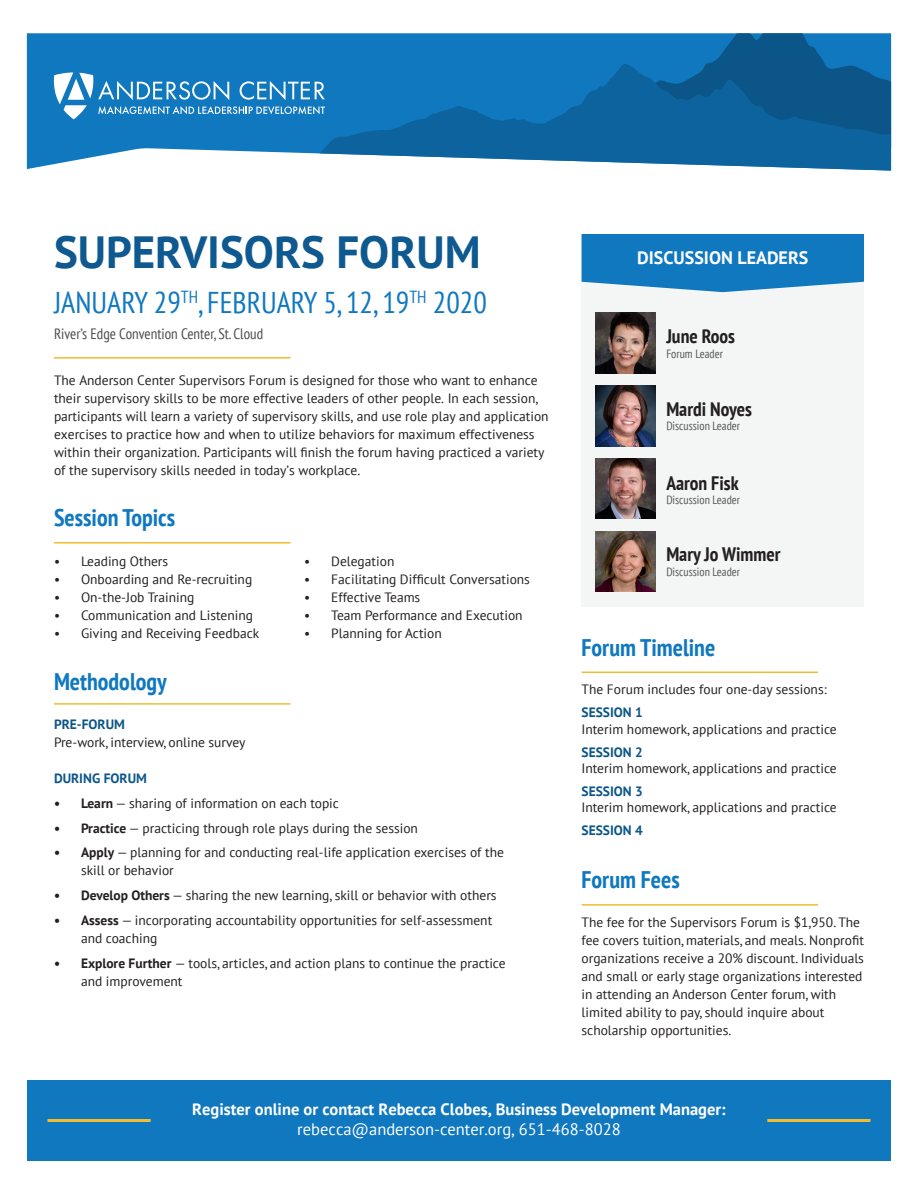
<style>
.page{position:relative;width:918px;height:1188px;background:#fff}
.page>*{position:absolute;margin:0;border:0;box-sizing:border-box;transform-origin:0 0}
.t1{font:700 45px "PT Sans";color:#0e598f}
.t2{font:condensed 30px "PT Sans";color:#1078bf}
.t3{font:700 condensed 24px "PT Sans";color:#1078bf}
.t4{font:700 condensed 19.5px "PT Sans";color:#231f20}
.t5{font:700 18px "PT Sans";color:#fff}
.t6{font:700 16.5px "PT Sans";color:#fff}
.t7{font:16.5px "PT Sans";color:#fff}
.t8{font:condensed 15px "PT Sans";color:#4b4c4d}
.Paragraph_Style_1{font:13.5px/18px "PT Sans";color:#231f20}
.t9{font:700 13.5px "PT Sans";color:#0c5688}
.t10{font:condensed 12px "PT Sans";color:#57585a}
.s1{font-weight:700}
</style>
<div class="page">
<hr style="left:54px;top:703px;width:237px;height:2px;background:#f2bd2d">
<hr style="left:54px;top:542px;width:237px;height:2px;background:#f2bd2d">
<div style="left:582px;top:234px;width:282px;height:373px;background:#f3f6f4"></div>
<div style="left:27px;top:1080px;width:864px;height:81px;background:#1078bf"></div>
<svg style="left:582px;top:234px;width:282px;height:58px"></svg>
<hr style="left:54px;top:357px;width:237px;height:2px;background:#f2bd2d">
<hr style="left:582px;top:904px;width:236px;height:2px;background:#f2bd2d">
<hr style="left:582px;top:672px;width:236px;height:1px;background:#f2bd2d">
<hr style="left:767px;top:1119px;width:103px;height:3px;background:#f2bd2d">
<hr style="left:48px;top:1119px;width:103px;height:3px;background:#f2bd2d">
<img style="left:595px;top:313px;width:61px;height:60px">
<img style="left:595px;top:386px;width:61px;height:60px">
<img style="left:595px;top:458px;width:61px;height:61px">
<img style="left:595px;top:531px;width:61px;height:61px">
<svg style="left:27px;top:33px;width:550px;height:136px;fill:#1078bf"></svg>
<svg style="left:577px;top:33px;width:314px;height:31px"></svg>
<svg style="left:319px;top:64px;width:572px;height:107px;fill:#0d639e"></svg>
<svg style="left:54px;top:72px;width:271px;height:47px"></svg>
<p class="t1" style="left:54px;top:222px;width:428px">SUPERVISORS FORUM</p>
<p class="t2" style="left:54px;top:283px;width:434px">JANUARY 29<sup>TH</sup>, FEBRUARY 5, 12, 19<sup>TH</sup> 2020</p>
<p class="t8" style="left:54px;top:324px;width:211px">River’s Edge Convention Center, St. Cloud</p>
<p class="Paragraph_Style_1" style="left:54px;top:371px;width:496px">The Anderson Center Supervisors Forum is designed for those who want to enhance their supervisory skills to be more effective leaders of other people. In each session, participants will learn a variety of supervisory skills, and use role play and application exercises to practice how and when to utilize behaviors for maximum effectiveness within their organization. Participants will finish the forum having practiced a variety of the supervisory skills needed in today’s workplace.</p>
<p class="t3" style="left:54px;top:502px;width:123px">Session Topics</p>
<p class="Paragraph_Style_1" style="left:54px;top:552px;width:116px">• Leading Others</p>
<p class="Paragraph_Style_1" style="left:54px;top:570px;width:200px">• Onboarding and Re-recruiting</p>
<p class="Paragraph_Style_1" style="left:54px;top:588px;width:142px">• On-the-Job Training</p>
<p class="Paragraph_Style_1" style="left:54px;top:606px;width:201px">• Communication and Listening</p>
<p class="Paragraph_Style_1" style="left:54px;top:624px;width:207px">• Giving and Receiving Feedback</p>
<p class="Paragraph_Style_1" style="left:304px;top:552px;width:92px">• Delegation</p>
<p class="Paragraph_Style_1" style="left:304px;top:570px;width:227px">• Facilitating Difficult Conversations</p>
<p class="Paragraph_Style_1" style="left:304px;top:588px;width:118px">• Effective Teams</p>
<p class="Paragraph_Style_1" style="left:304px;top:606px;width:220px">• Team Performance and Execution</p>
<p class="Paragraph_Style_1" style="left:304px;top:624px;width:139px">• Planning for Action</p>
<p class="t3" style="left:54px;top:666px;width:114px">Methodology</p>
<p class="t9" style="left:54px;top:715px;width:73px">PRE-FORUM</p>
<p class="Paragraph_Style_1" style="left:54px;top:733px;width:193px">Pre-work, interview, online survey</p>
<p class="t9" style="left:54px;top:769px;width:94px">DURING FORUM</p>
<p class="Paragraph_Style_1" style="left:54px;top:794px;width:287px"><span class="s1">• Learn</span> — sharing of information on each topic</p>
<p class="Paragraph_Style_1" style="left:54px;top:818px;width:365px"><span class="s1">• Practice</span> — practicing through role plays during the session</p>
<p class="Paragraph_Style_1" style="left:81px;top:843px;width:425px;text-indent:-27px"><span class="s1">• Apply</span> — planning for and conducting real-life application exercises of the skill or behavior</p>
<p class="Paragraph_Style_1" style="left:54px;top:886px;width:444px"><span class="s1">• Develop Others</span> — sharing the new learning, skill or behavior with others</p>
<p class="Paragraph_Style_1" style="left:81px;top:911px;width:413px;text-indent:-27px"><span class="s1">• Assess</span> — incorporating accountability opportunities for self-assessment and coaching</p>
<p class="Paragraph_Style_1" style="left:81px;top:953px;width:426px;text-indent:-27px"><span class="s1">• Explore Further</span> — tools, articles, and action plans to continue the practice and improvement</p>
<p class="t5" style="left:637px;top:246px;width:173px">DISCUSSION LEADERS</p>
<p class="t4" style="left:666px;top:323px;width:70px">June Roos</p>
<p class="t10" style="left:666px;top:346px;width:58px">Forum Leader</p>
<p class="t4" style="left:666px;top:396px;width:87px">Mardi Noyes</p>
<p class="t10" style="left:666px;top:418px;width:75px">Discussion Leader</p>
<p class="t4" style="left:666px;top:470px;width:74px">Aaron Fisk</p>
<p class="t10" style="left:666px;top:492px;width:75px">Discussion Leader</p>
<p class="t4" style="left:666px;top:542px;width:116px">Mary Jo Wimmer</p>
<p class="t10" style="left:666px;top:564px;width:75px">Discussion Leader</p>
<p class="t3" style="left:582px;top:631px;width:135px">Forum Timeline</p>
<p class="Paragraph_Style_1" style="left:582px;top:680px;width:247px">The Forum includes four one-day sessions:</p>
<p class="t9" style="left:582px;top:704px;width:63px">SESSION 1</p>
<p class="Paragraph_Style_1" style="left:582px;top:720px;width:257px">Interim homework, applications and practice</p>
<p class="t9" style="left:582px;top:743px;width:63px">SESSION 2</p>
<p class="Paragraph_Style_1" style="left:582px;top:759px;width:257px">Interim homework, applications and practice</p>
<p class="t9" style="left:582px;top:782px;width:63px">SESSION 3</p>
<p class="Paragraph_Style_1" style="left:582px;top:798px;width:257px">Interim homework, applications and practice</p>
<p class="t9" style="left:582px;top:821px;width:63px">SESSION 4</p>
<p class="t3" style="left:582px;top:864px;width:100px">Forum Fees</p>
<p class="Paragraph_Style_1" style="left:582px;top:913px;width:284px">The fee for the Supervisors Forum is $1,950. The fee covers tuition, materials, and meals. Nonprofit organizations receive a 20% discount. Individuals and small or early stage organizations interested in attending an Anderson Center forum, with limited ability to pay, should inquire about scholarship opportunities.</p>
<p class="t6" style="left:192px;top:1099px;width:535px">Register online or contact Rebecca Clobes, Business Development Manager:</p>
<p class="t7" style="left:297px;top:1119px;width:325px">rebecca@anderson-center.org, 651-468-8028</p>
</div>
